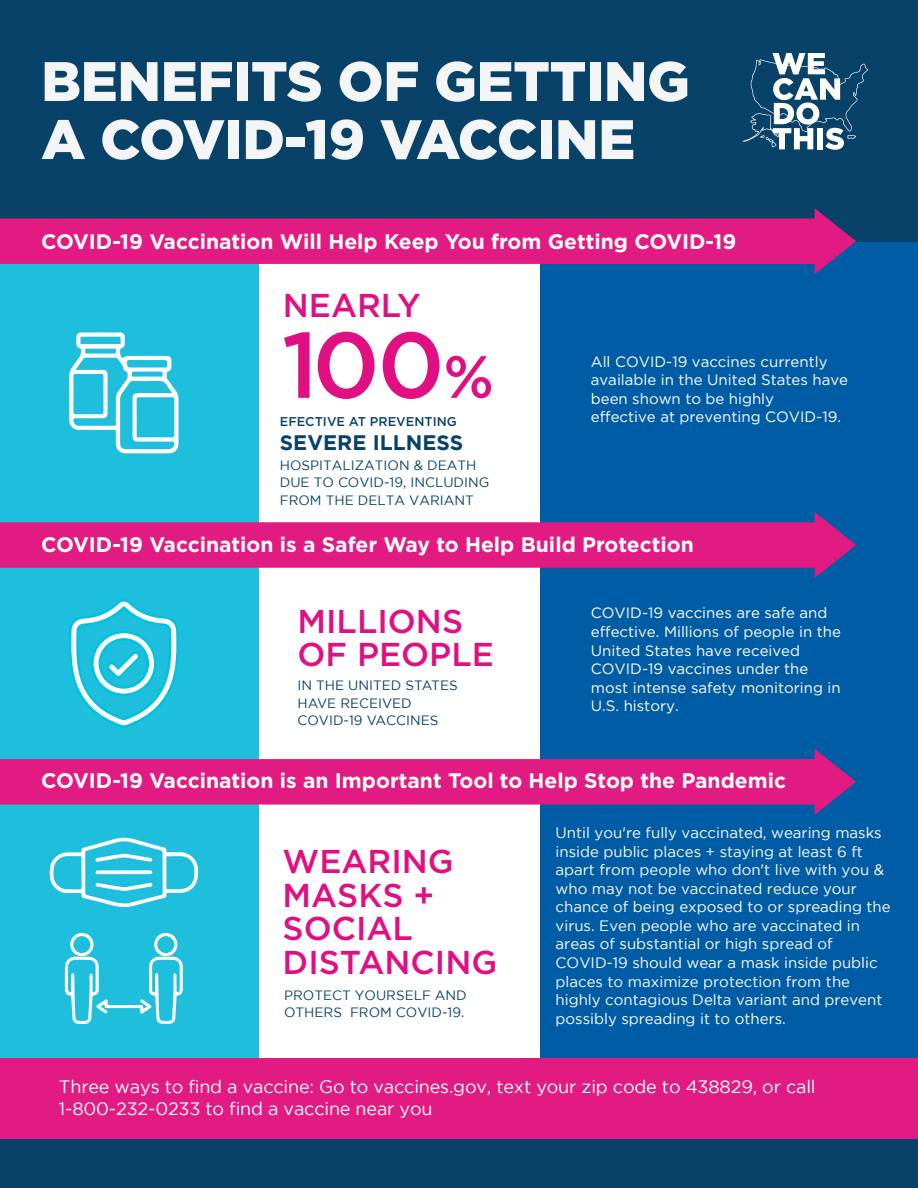
<style>
.page{position:relative;width:918px;height:1188px;background:#fff}
.page>*{position:absolute;margin:0;border:0;box-sizing:border-box;transform-origin:0 0}
.t1{font:500 93px "Gotham";color:#e00f82}
.t2{font:500 59.55px "Gotham";color:#e00f82}
.t3{font:900 55.5px/58.1px "Gotham";letter-spacing:-.005em;color:#f4f5f6}
.t4{font:500 33px/33.8px "Gotham";color:#e00f82}
.t5{font:700 21px "Gotham";color:#fff}
.t6{font:700 21px "Gotham";color:#094269}
.t7{font:18px/21.6px "Gotham";letter-spacing:-.01em;color:#fff}
.t8{font:15px/18.6px "Gotham";color:#fff}
.t9{font:13.5px/17.4px "Gotham";color:#0c436b}
.t10{font:13.5px/17.4px "Gotham";color:#094269}
.t11{font:500 12.75px "Gotham";color:#094269}
</style>
<div class="page">
<div style="left:0;top:1058px;width:918px;height:81px;background:#e21b82"></div>
<div style="left:540px;top:241px;width:378px;height:817px;background:#015ca6"></div>
<div style="left:0;top:264px;width:258px;height:794px;background:#1ebfdd"></div>
<div style="left:0;top:0;width:918px;height:241px;background:#094269"></div>
<svg style="left:0;top:208px;width:856px;height:66px;fill:#e21b82"></svg>
<svg style="left:0;top:749px;width:856px;height:66px;fill:#e21b82"></svg>
<svg style="left:0;top:512px;width:856px;height:66px;fill:#e21b82"></svg>
<svg style="left:69px;top:332px;width:103px;height:45px"></svg>
<div style="left:0;top:1139px;width:918px;height:49px;background:#094269"></div>
<svg style="left:49px;top:852px;width:149px;height:41px"></svg>
<svg style="left:65px;top:959px;width:118px;height:65px"></svg>
<svg style="left:743px;top:53px;width:125px;height:97px"></svg>
<svg style="left:68px;top:377px;width:113px;height:585px"></svg>
<svg style="left:70px;top:600px;width:108px;height:127px"></svg>
<h1 class="t3" style="left:41px;top:52px;width:650px">BENEFITS OF GETTING<br>A COVID-19 VACCINE</h1>
<h2 class="t5" style="left:41px;top:227px;width:697px">COVID-19 Vaccination Will Help Keep You from Getting COVID-19</h2>
<p class="t4" style="left:283px;top:288px;width:139px">NEARLY</p>
<p class="t1" style="left:282px;top:304px;width:165px">100</p>
<p class="t2" style="left:443px;top:338px;width:52px">%</p>
<p class="t6" style="left:280px;top:431px;width:185px">SEVERE ILLNESS</p>
<p class="t9" style="left:280px;top:456px;width:211px">HOSPITALIZATION &amp; DEATH<br>DUE TO COVID-19, INCLUDING<br>FROM THE DELTA VARIANT</p>
<p class="t11" style="left:280px;top:413px;width:178px">EFECTIVE AT PREVENTING</p>
<p class="t8" style="left:591px;top:352px;width:259px">All COVID-19 vaccines currently available in the United States have been shown to be highly<br>effective at preventing COVID-19.</p>
<h2 class="t5" style="left:41px;top:531px;width:654px">COVID-19 Vaccination is a Safer Way to Help Build Protection</h2>
<p class="t4" style="left:298px;top:604px;width:198px">MILLIONS<br>OF PEOPLE</p>
<p class="t10" style="left:298px;top:677px;width:162px">IN THE UNITED STATES<br>HAVE RECEIVED<br>COVID-19 VACCINES</p>
<p class="t8" style="left:591px;top:604px;width:252px">COVID-19 vaccines are safe and effective. Millions of people in the<br>United States have received<br>COVID-19 vaccines under the most intense safety monitoring in<br>U.S. history.</p>
<h2 class="t5" style="left:41px;top:767px;width:746px">COVID-19 Vaccination is an Important Tool to Help Stop the Pandemic</h2>
<p class="t4" style="left:283px;top:844px;width:216px">WEARING<br>MASKS +<br>SOCIAL<br>DISTANCING</p>
<p class="t9" style="left:284px;top:986px;width:184px">PROTECT YOURSELF AND<br>OTHERS FROM COVID-19.</p>
<p class="t8" style="left:556px;top:823px;width:337px">Until you're fully vaccinated, wearing masks inside public places + staying at least 6 ft apart from people who don't live with you &amp; who may not be vaccinated reduce your chance of being exposed to or spreading the virus. Even people who are vaccinated in areas of substantial or high spread of COVID-19 should wear a mask inside public places to maximize protection from the highly contagious Delta variant and prevent possibly spreading it to others.</p>
<p class="t7" style="left:59px;top:1076px;width:758px">Three ways to find a vaccine: Go to vaccines.gov, text your zip code to 438829, or call<br>1-800-232-0233 to find a vaccine near you</p>
</div>
